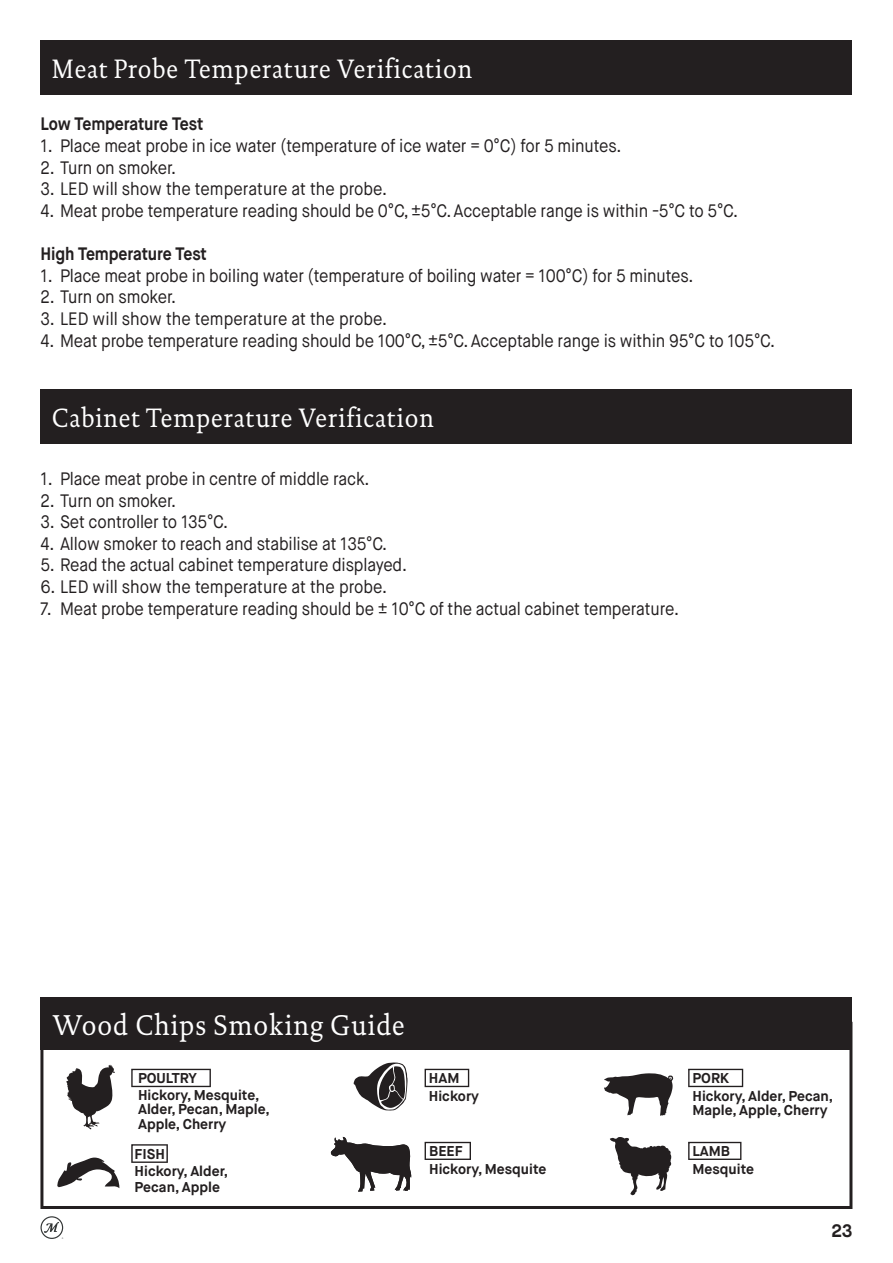
<style>
.page{position:relative;width:893px;height:1263px;background:#fff}
.page>*{position:absolute;margin:0;border:0;box-sizing:border-box;transform-origin:0 0}
.t1{font:29.1px "DTL Documenta TOT";letter-spacing:.035em;color:#fff;scale:.9 1}
.t2{font:27px "DTL Documenta TOT";letter-spacing:.035em;color:#fff;scale:.9 1}
.t3{font:18px "Maison Neue";letter-spacing:-.01em;color:#231f20;scale:.9 1}
.t4{font:700 18px "Maison Neue";letter-spacing:-.01em;color:#231f20;scale:.9 1}
.t5{font:700 18px "Maison Neue";letter-spacing:-.01em;color:#231f20}
.t6{font:700 14.25px/17.5px "Maison Neue";color:#231f20}
</style>
<div class="page">
<svg style="left:40px;top:1216px;width:23px;height:23px"></svg>
<div style="left:40px;top:40px;width:812px;height:54px;background:#231f20"></div>
<div style="left:40px;top:390px;width:812px;height:54px;background:#231f20"></div>
<div style="left:40px;top:1022px;width:812px;height:187px;border:3px solid #231f20"></div>
<svg style="left:66px;top:1064px;width:49px;height:65px"></svg>
<svg style="left:57px;top:1157px;width:62px;height:31px"></svg>
<svg style="left:604px;top:1073px;width:70px;height:43px"></svg>
<svg style="left:610px;top:1137px;width:61px;height:58px"></svg>
<svg style="left:131px;top:1069px;width:80px;height:18px"></svg>
<svg style="left:131px;top:1144px;width:37px;height:19px"></svg>
<svg style="left:688px;top:1069px;width:55px;height:18px"></svg>
<svg style="left:688px;top:1142px;width:53px;height:18px"></svg>
<svg style="left:330px;top:1137px;width:82px;height:55px"></svg>
<svg style="left:354px;top:1062px;width:54px;height:49px"></svg>
<svg style="left:425px;top:1069px;width:44px;height:18px"></svg>
<svg style="left:425px;top:1142px;width:46px;height:18px"></svg>
<div style="left:40px;top:997px;width:812px;height:53px;background:#231f20"></div>
<p class="t2" style="left:52px;top:53px;width:469px">Meat Probe Temperature Verification</p>
<p class="t4" style="left:40px;top:113px;width:182px">Low Temperature Test</p>
<p class="t3" style="left:40px;top:134px;width:647px">1. Place meat probe in ice water (temperature of ice water = 0°C) for 5 minutes.</p>
<p class="t3" style="left:40px;top:156px;width:152px">2. Turn on smoker.</p>
<p class="t3" style="left:40px;top:178px;width:387px">3. LED will show the temperature at the probe.</p>
<p class="t3" style="left:40px;top:199px;width:777px">4. Meat probe temperature reading should be 0°C, ±5°C. Acceptable range is within -5°C to 5°C.</p>
<p class="t4" style="left:40px;top:242px;width:186px">High Temperature Test</p>
<p class="t3" style="left:40px;top:264px;width:727px">1. Place meat probe in boiling water (temperature of boiling water = 100°C) for 5 minutes.</p>
<p class="t3" style="left:40px;top:286px;width:152px">2. Turn on smoker.</p>
<p class="t3" style="left:40px;top:307px;width:387px">3. LED will show the temperature at the probe.</p>
<p class="t3" style="left:40px;top:329px;width:818px">4. Meat probe temperature reading should be 100°C, ±5°C. Acceptable range is within 95°C to 105°C.</p>
<p class="t2" style="left:52px;top:402px;width:426px">Cabinet Temperature Verification</p>
<p class="t3" style="left:40px;top:467px;width:367px">1. Place meat probe in centre of middle rack.</p>
<p class="t3" style="left:40px;top:489px;width:152px">2. Turn on smoker.</p>
<p class="t3" style="left:40px;top:511px;width:210px">3. Set controller to 135°C.</p>
<p class="t3" style="left:40px;top:532px;width:387px">4. Allow smoker to reach and stabilise at 135°C.</p>
<p class="t3" style="left:40px;top:554px;width:409px">5. Read the actual cabinet temperature displayed.</p>
<p class="t3" style="left:40px;top:575px;width:387px">6. LED will show the temperature at the probe.</p>
<p class="t3" style="left:40px;top:597px;width:711px">7. Meat probe temperature reading should be ± 10°C of the actual cabinet temperature.</p>
<p class="t1" style="left:53px;top:1008px;width:393px">Wood Chips Smoking Guide</p>
<p class="t6" style="left:138px;top:1069px;width:123px">POULTRY<br>Hickory, Mesquite,</p>
<p class="t6" style="left:138px;top:1102px;width:133px;line-height:14.2px">Alder, Pecan, Maple,<br>Apple, Cherry</p>
<p class="t6" style="left:135px;top:1145px;width:95px">FISH<br>Hickory, Alder,</p>
<p class="t6" style="left:135px;top:1178px;width:87px">Pecan, Apple</p>
<p class="t6" style="left:429px;top:1069px;width:52px">HAM<br>Hickory</p>
<p class="t6" style="left:429px;top:1142px;width:119px">BEEF<br>Hickory, Mesquite</p>
<p class="t6" style="left:692px;top:1069px;width:142px">PORK<br>Hickory, Alder, Pecan,</p>
<p class="t6" style="left:692px;top:1101px;width:137px">Maple, Apple, Cherry</p>
<p class="t6" style="left:692px;top:1142px;width:63px">LAMB<br>Mesquite</p>
<p class="t5" style="left:832px;top:1219px;width:22px">23</p>
</div>
